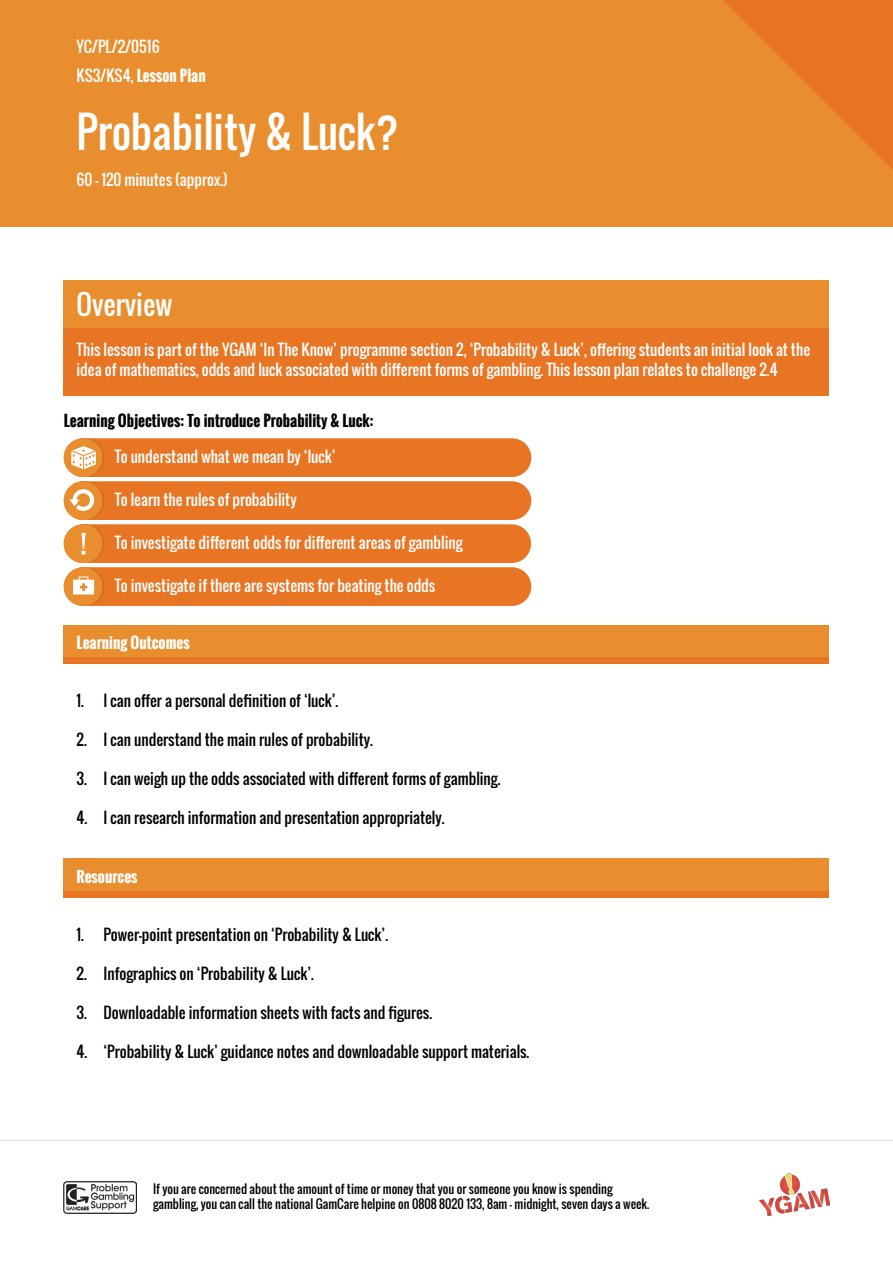
<style>
.page{position:relative;width:893px;height:1263px;background:#fff}
.page>*{position:absolute;margin:0;border:0;box-sizing:border-box;transform-origin:0 0}
.t1{font:42px "Oswald";color:#fff}
.t2{font:27px "Oswald";color:#fff}
.t3{font:15px/19.5px "Oswald";color:#fff}
.t4{font:15px "Oswald";color:#000}
.t5{font:700 15px "Oswald";color:#000}
.t6{font:700 15px "Oswald";color:#fff}
.t7{font:12px/14.4px "Oswald";color:#000}
.s1{font-weight:400}
</style>
<div class="page">
<hr style="left:0;top:1140px;width:893px;height:1px;background:#e6e7e8">
<img style="left:64px;top:1182px;width:73px;height:31px">
<img style="left:759px;top:1173px;width:70px;height:43px">
<div style="left:64px;top:625px;width:765px;height:32px;background:#e98e2e"></div>
<div style="left:64px;top:859px;width:765px;height:32px;background:#e98e2e"></div>
<div style="left:64px;top:657px;width:765px;height:7px;background:#e87524"></div>
<div style="left:64px;top:891px;width:765px;height:6px;background:#e87524"></div>
<div style="left:64px;top:280px;width:765px;height:48px;background:#e98e2e"></div>
<div style="left:64px;top:328px;width:765px;height:67px;background:#e87524"></div>
<div style="left:0;top:0;width:893px;height:227px;background:#e98e2e"></div>
<svg style="left:723px;top:0;width:170px;height:170px"></svg>
<div style="left:64px;top:438px;width:467px;height:39px;background:#e87524;border-radius:19px"></div>
<div style="left:66px;top:438px;width:38px;height:39px;background:#d36b20;border-radius:19px"></div>
<div style="left:64px;top:438px;width:39px;height:39px;background:#e98e2e;border-radius:50%"></div>
<div style="left:64px;top:481px;width:467px;height:39px;background:#e87524;border-radius:19px"></div>
<div style="left:66px;top:481px;width:38px;height:39px;background:#d36b20;border-radius:19px"></div>
<div style="left:64px;top:481px;width:39px;height:39px;background:#e98e2e;border-radius:50%"></div>
<div style="left:64px;top:524px;width:467px;height:39px;background:#e87524;border-radius:19px"></div>
<div style="left:66px;top:524px;width:38px;height:39px;background:#d36b20;border-radius:19px"></div>
<div style="left:64px;top:524px;width:39px;height:39px;background:#e98e2e;border-radius:50%"></div>
<div style="left:64px;top:567px;width:467px;height:39px;background:#e87524;border-radius:19px"></div>
<div style="left:66px;top:567px;width:38px;height:39px;background:#d36b20;border-radius:19px"></div>
<div style="left:64px;top:567px;width:39px;height:39px;background:#e98e2e;border-radius:50%"></div>
<svg style="left:71px;top:446px;width:25px;height:23px"></svg>
<svg style="left:69px;top:489px;width:25px;height:22px"></svg>
<svg style="left:81px;top:533px;width:5px;height:21px"></svg>
<svg style="left:73px;top:577px;width:21px;height:17px"></svg>
<p class="t3" style="left:77px;top:37px;width:85px">YC/PL/2/0516</p>
<p class="t6" style="left:77px;top:64px;width:131px"><span class="s1">KS3/KS4,</span> Lesson Plan</p>
<h1 class="t1" style="left:77px;top:100px;width:324px">Probability &amp; Luck?</h1>
<p class="t3" style="left:77px;top:170px;width:153px">60 - 120 minutes (approx.)</p>
<h2 class="t2" style="left:77px;top:284px;width:97px">Overview</h2>
<p class="t3" style="left:77px;top:340px;width:735px">This lesson is part of the YGAM ‘In The Know’ programme section 2, ‘Probability &amp; Luck’, offering students an initial look at the idea of mathematics, odds and luck associated with different forms of gambling. This lesson plan relates to challenge 2.4</p>
<p class="t5" style="left:64px;top:409px;width:311px">Learning Objectives: To introduce Probability &amp; Luck:</p>
<p class="t3" style="left:115px;top:447px;width:222px">To understand what we mean by ‘luck’</p>
<p class="t3" style="left:115px;top:490px;width:184px">To learn the rules of probability</p>
<p class="t3" style="left:115px;top:533px;width:349px">To investigate different odds for different areas of gambling</p>
<p class="t3" style="left:115px;top:576px;width:322px">To investigate if there are systems for beating the odds</p>
<p class="t6" style="left:77px;top:631px;width:115px">Learning Outcomes</p>
<p class="t4" style="left:77px;top:689px;width:263px">1. I can offer a personal definition of ‘luck’.</p>
<p class="t4" style="left:77px;top:728px;width:298px">2. I can understand the main rules of probability.</p>
<p class="t4" style="left:77px;top:767px;width:425px">3. I can weigh up the odds associated with different forms of gambling.</p>
<p class="t4" style="left:77px;top:806px;width:370px">4. I can research information and presentation appropriately.</p>
<p class="t6" style="left:77px;top:865px;width:63px">Resources</p>
<p class="t4" style="left:77px;top:923px;width:313px">1. Power-point presentation on ‘Probability &amp; Luck’.</p>
<p class="t4" style="left:77px;top:962px;width:239px">2. Infographics on ‘Probability &amp; Luck’.</p>
<p class="t4" style="left:77px;top:1001px;width:357px">3. Downloadable information sheets with facts and figures.</p>
<p class="t4" style="left:77px;top:1040px;width:454px">4. ‘Probability &amp; Luck’ guidance notes and downloadable support materials.</p>
<p class="t7" style="left:153px;top:1182px;width:498px">If you are concerned about the amount of time or money that you or someone you know is spending gambling, you can call the national GamCare helpine on 0808 8020 133, 8am - midnight, seven days a week.</p>
</div>
